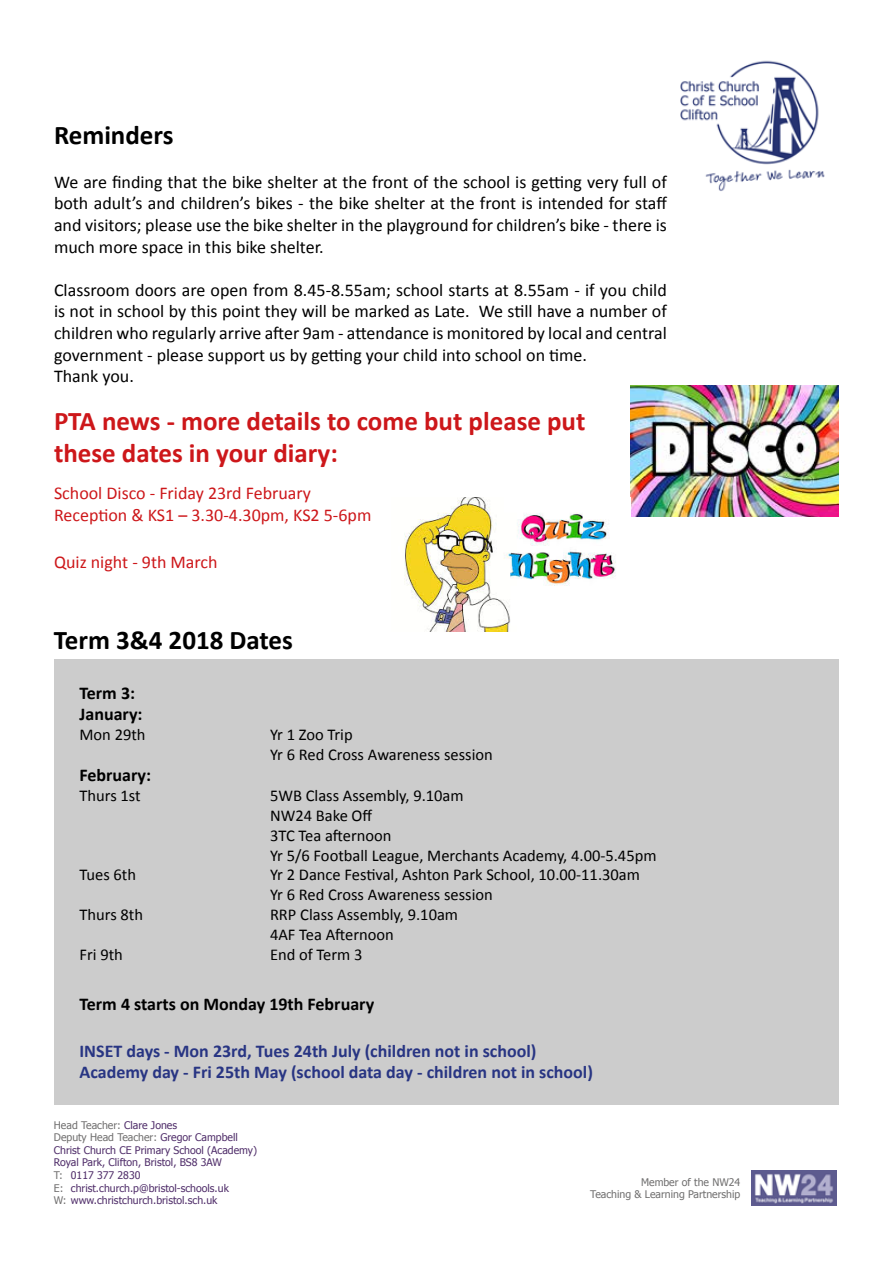
<style>
.page{position:relative;width:893px;height:1263px;background:#fff}
.page>*{position:absolute;margin:0;border:0;box-sizing:border-box;transform-origin:0 0}
.t1{font:700 27px/32.4px "Calibri";color:#cd171a}
.t2{font:700 27px "Calibri";color:#000}
.t3{font:18px/21.6px "Calibri";color:#000;text-align:justify}
.t4{font:700 18px/21.6px "Calibri";color:#283583}
.t5{font:18px/21.6px "Calibri";color:#cd171a}
.t6{font:700 18px/21.6px "Calibri";color:#000}
.t7{font:16.5px/19.8px "Calibri";color:#000}
.t8{font:10.5px/12.6px "Tahoma";color:#502e6a}
.t9{font:10.5px/12.6px "Tahoma";color:#706f6f;text-align:right}
.s1{color:#706f6f}
</style>
<div class="page">
<img style="left:752px;top:1171px;width:85px;height:35px">
<img style="left:680px;top:60px;width:145px;height:131px">
<div style="left:54px;top:659px;width:785px;height:445px;background:#ccc"></div>
<img style="left:631px;top:385px;width:208px;height:131px">
<img style="left:404px;top:497px;width:212px;height:134px">
<h1 class="t2" style="left:54px;top:118px;width:121px">Reminders</h1>
<p class="t3" style="left:54px;top:171px;width:614px">We are finding that the bike shelter at the front of the school is getting very full of both adult’s and children’s bikes - the bike shelter at the front is intended for staff and visitors; please use the bike shelter in the playground for children’s bike - there is much more space in this bike shelter.</p>
<p class="t3" style="left:54px;top:279px;width:614px;text-align:left">Classroom doors are open from 8.45-8.55am; school starts at 8.55am - if you child is not in school by this point they will be marked as Late. We still have a number of children who regularly arrive after 9am - attendance is monitored by local and central government - please support us by getting your child into school on time.<br>Thank you.</p>
<h1 class="t1" style="left:54px;top:404px;width:533px">PTA news - more details to come but please put these dates in your diary:</h1>
<p class="t5" style="left:54px;top:483px;width:319px">School Disco - Friday 23rd February<br>Reception &amp; KS1 – 3.30-4.30pm, KS2 5-6pm</p>
<p class="t5" style="left:54px;top:551px;width:165px">Quiz night - 9th March</p>
<h1 class="t2" style="left:54px;top:623px;width:241px">Term 3&amp;4 2018 Dates</h1>
<p class="t6" style="left:80px;top:682px;width:65px">Term 3:<br>January:</p>
<p class="t7" style="left:80px;top:725px;width:68px">Mon 29th</p>
<p class="t7" style="left:270px;top:725px;width:224px">Yr 1 Zoo Trip<br>Yr 6 Red Cross Awareness session</p>
<p class="t6" style="left:80px;top:764px;width:73px">February:</p>
<p class="t7" style="left:80px;top:786px;width:63px">Thurs 1st</p>
<p class="t7" style="left:270px;top:786px;width:388px">5WB Class Assembly, 9.10am<br>NW24 Bake Off<br>3TC Tea afternoon<br>Yr 5/6 Football League, Merchants Academy, 4.00-5.45pm</p>
<p class="t7" style="left:80px;top:865px;width:58px">Tues 6th</p>
<p class="t7" style="left:270px;top:865px;width:371px">Yr 2 Dance Festival, Ashton Park School, 10.00-11.30am<br>Yr 6 Red Cross Awareness session</p>
<p class="t7" style="left:80px;top:905px;width:65px">Thurs 8th</p>
<p class="t7" style="left:270px;top:905px;width:190px">RRP Class Assembly, 9.10am<br>4AF Tea Afternoon</p>
<p class="t7" style="left:80px;top:944px;width:45px">Fri 9th</p>
<p class="t7" style="left:270px;top:944px;width:94px">End of Term 3</p>
<p class="t6" style="left:80px;top:993px;width:296px">Term 4 starts on Monday 19th February</p>
<p class="t4" style="left:80px;top:1040px;width:515px">INSET days - Mon 23rd, Tues 24th July (children not in school)<br>Academy day - Fri 25th May (school data day - children not in school)</p>
<p class="t8" style="left:54px;top:1118px;width:205px"><span class="s1">Head Teacher:</span> Clare Jones<br><span class="s1">Deputy Head Teacher:</span> Gregor Campbell Christ Church CE Primary School (Academy)<br>Royal Park, Clifton, Bristol, BS8 3AW<br><span class="s1">T:</span> 0117 377 2830<br><span class="s1">E:</span> christ.church.p@bristol-schools.uk<br><span class="s1">W:</span> www.christchurch.bristol.sch.uk</p>
<p class="t9" style="left:590px;top:1175px;width:152px">Member of the NW24<br>Teaching &amp; Learning Partnership</p>
</div>
